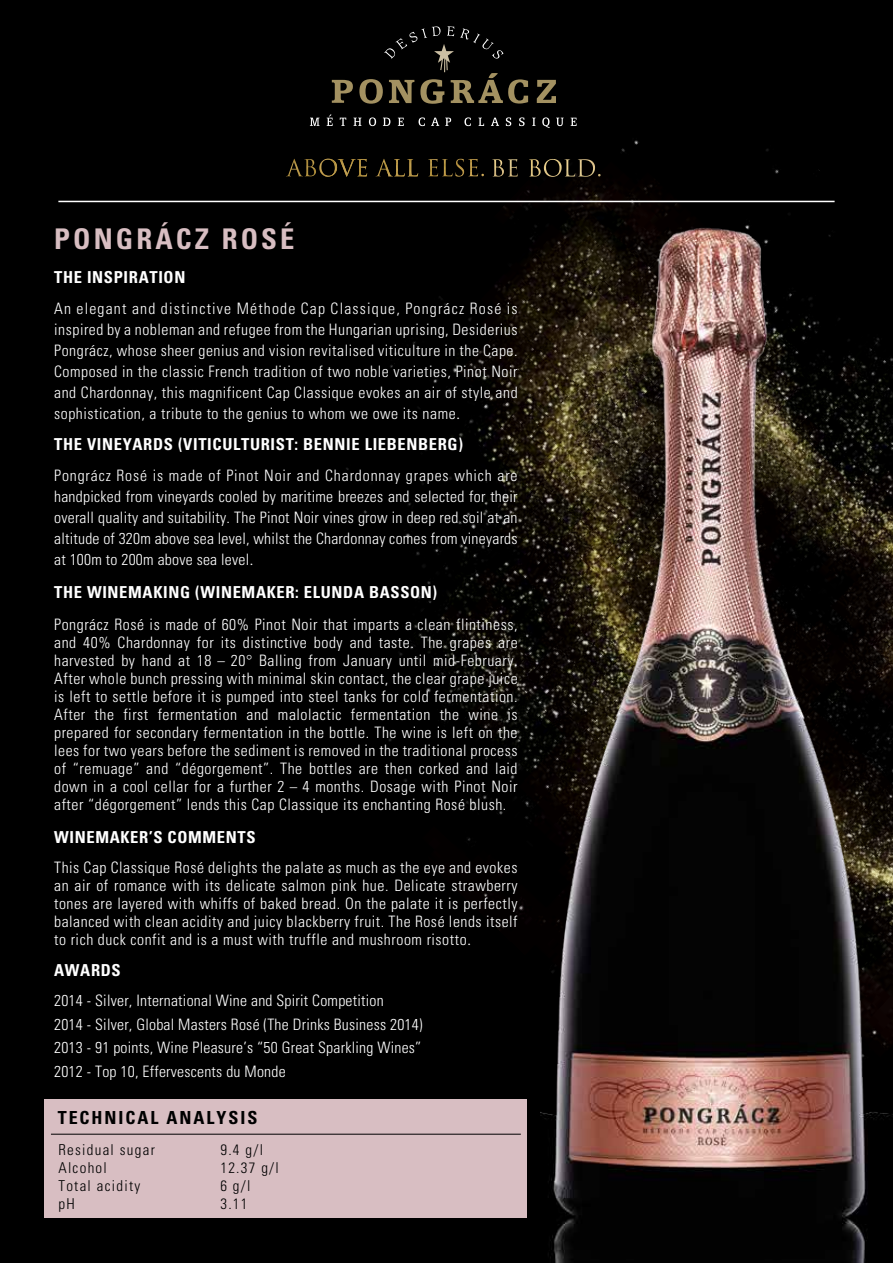
<style>
.page{position:relative;width:893px;height:1263px;background:#000}
.page>*{position:absolute;margin:0;border:0;box-sizing:border-box;transform-origin:0 0}
.t1{font:700 condensed 28.5px "Univers";letter-spacing:.11em;color:#d8bec2}
.t2{font:700 condensed 18px "Univers";letter-spacing:.11em;color:#000}
.t3{font:700 condensed 16.5px "Univers";letter-spacing:.04em;color:#fff}
.t4{font:300 condensed 15.75px/18px "Univers";letter-spacing:.015em;color:#fff;text-align:justify}
.t5{font:300 condensed 15px "Univers";letter-spacing:.085em;color:#000}
.s1{font-family:"Filosofia";font-weight:400;font-stretch:normal}
.s2{font-size:15px}
</style>
<div class="page">
<div style="left:45px;top:1100px;width:482px;height:118px;background:#d8bec2"></div>
<hr style="left:51px;top:1134px;width:470px;height:1px;background:#000">
<img style="left:263px;top:80px;width:572px;height:1055px">
<img style="left:541px;top:215px;width:352px;height:1048px">
<svg style="left:310px;top:118px;width:10px;height:8px"></svg>
<svg style="left:327px;top:114px;width:6px;height:12px"></svg>
<svg style="left:340px;top:118px;width:6px;height:8px"></svg>
<svg style="left:353px;top:118px;width:8px;height:8px"></svg>
<svg style="left:369px;top:117px;width:7px;height:9px"></svg>
<svg style="left:383px;top:118px;width:7px;height:8px"></svg>
<svg style="left:398px;top:118px;width:6px;height:8px"></svg>
<svg style="left:419px;top:117px;width:6px;height:9px"></svg>
<svg style="left:431px;top:118px;width:8px;height:8px"></svg>
<svg style="left:445px;top:118px;width:6px;height:8px"></svg>
<svg style="left:464px;top:117px;width:7px;height:9px"></svg>
<svg style="left:478px;top:118px;width:6px;height:8px"></svg>
<svg style="left:491px;top:118px;width:8px;height:8px"></svg>
<svg style="left:506px;top:117px;width:5px;height:9px"></svg>
<svg style="left:519px;top:117px;width:6px;height:9px"></svg>
<svg style="left:532px;top:118px;width:3px;height:8px"></svg>
<svg style="left:542px;top:117px;width:8px;height:11px"></svg>
<svg style="left:556px;top:118px;width:8px;height:8px"></svg>
<svg style="left:571px;top:118px;width:6px;height:8px"></svg>
<svg style="left:332px;top:26px;width:224px;height:78px"></svg>
<svg style="left:518px;top:159px;width:83px;height:18px"></svg>
<img style="left:492px;top:159px;width:26px;height:18px">
<img style="left:544px;top:159px;width:51px;height:18px">
<svg style="left:393px;top:159px;width:91px;height:18px"></svg>
<img style="left:286px;top:159px;width:39px;height:18px">
<img style="left:325px;top:159px;width:68px;height:18px">
<img style="left:455px;top:159px;width:23px;height:18px">
<hr style="left:58px;top:201px;width:777px;height:1px;background:#fff">
<h1 class="t1" style="left:54px;top:221px;width:242px">PONGRÁCZ ROSÉ</h1>
<p class="t3" style="left:54px;top:267px;width:133px">THE INSPIRATION</p>
<p class="t4" style="left:54px;top:297px;width:465px;line-height:21px">An elegant and distinctive Méthode Cap Classique, Pongrácz Rosé is inspired by a nobleman and refugee from the Hungarian uprising, Desiderius Pongrácz, whose sheer genius and vision revitalised viticulture in the Cape.<br>Composed in the classic French tradition of two noble varieties, Pinot Noir and Chardonnay, this magnificent Cap Classique evokes an air of style and sophistication, a tribute to the genius to whom we owe its name<span class="s1">.</span></p>
<p class="t3" style="left:54px;top:434px;width:410px">THE VINEYARDS (VITICULTURIST: BENNIE LIEBENBERG)</p>
<p class="t4" style="left:54px;top:464px;width:465px;line-height:21px">Pongrácz Rosé is made of Pinot Noir and Chardonnay grapes which are handpicked from vineyards cooled by maritime breezes and selected for their overall quality and suitability. The Pinot Noir vines grow in deep red soil at an altitude of 320m above sea level, whilst the Chardonnay comes from vineyards at 100m to 200m above sea level<span class="s1">.</span></p>
<p class="t3" style="left:54px;top:581px;width:385px">THE WINEMAKING (WINEMAKER: ELUNDA BASSON)</p>
<p class="t4" style="left:54px;top:615px;width:465px">Pongrácz Rosé is made of 60% Pinot Noir that imparts a clean flintiness, and 40% Chardonnay for its distinctive body and taste. The grapes are harvested by hand at 18 <span class="s2">–</span> 20° Balling from January until mid-February.<br>After whole bunch pressing with minimal skin contact, the clear grape juice is left to settle before it is pumped into steel tanks for cold fermentation.<br>After the first fermentation and malolactic fermentation the wine is prepared for secondary fermentation in the bottle. The wine is left on the lees for two years before the sediment is removed in the traditional process of “remuage” and “dégorgement”. The bottles are then corked and laid down in a cool cellar for a further 2 <span class="s2">–</span> 4 months. Dosage with Pinot Noir after “dégorgement” lends this Cap Classique its enchanting Rosé blush.</p>
<p class="t3" style="left:54px;top:827px;width:203px">WINEMAKER’S COMMENTS</p>
<p class="t4" style="left:54px;top:858px;width:465px">This Cap Classique Rosé delights the palate as much as the eye and evokes an air of romance with its delicate salmon pink hue. Delicate strawberry tones are layered with whiffs of baked bread. On the palate it is perfectly balanced with clean acidity and juicy blackberry fruit. The Rosé lends itself to rich duck confit and is a must with truffle and mushroom risotto<span class="s1">.</span></p>
<p class="t3" style="left:54px;top:960px;width:68px">AWARDS</p>
<p class="t4" style="left:54px;top:989px;width:370px;line-height:23.5px;text-align:left">2014 - Silver, International Wine and Spirit Competition<br>2014 - Silver, Global Masters Rosé (The Drinks Business 2014)<br>2013 - 91 points, Wine Pleasure’s “50 Great Sparkling Wines” 2012 - Top 10, Effervescents du Monde</p>
<p class="t2" style="left:58px;top:1107px;width:201px">TECHNICAL ANALYSIS</p>
<p class="t5" style="left:58px;top:1141px;width:98px">Residual sugar</p>
<p class="t5" style="left:220px;top:1141px;width:44px">9.4 g/l</p>
<p class="t5" style="left:58px;top:1159px;width:50px">Alcohol</p>
<p class="t5" style="left:220px;top:1159px;width:60px">12.37 g/l</p>
<p class="t5" style="left:58px;top:1177px;width:83px">Total acidity</p>
<p class="t5" style="left:220px;top:1177px;width:32px">6 g/l</p>
<p class="t5" style="left:58px;top:1195px;width:18px">pH</p>
<p class="t5" style="left:220px;top:1195px;width:29px">3.11</p>
</div>
